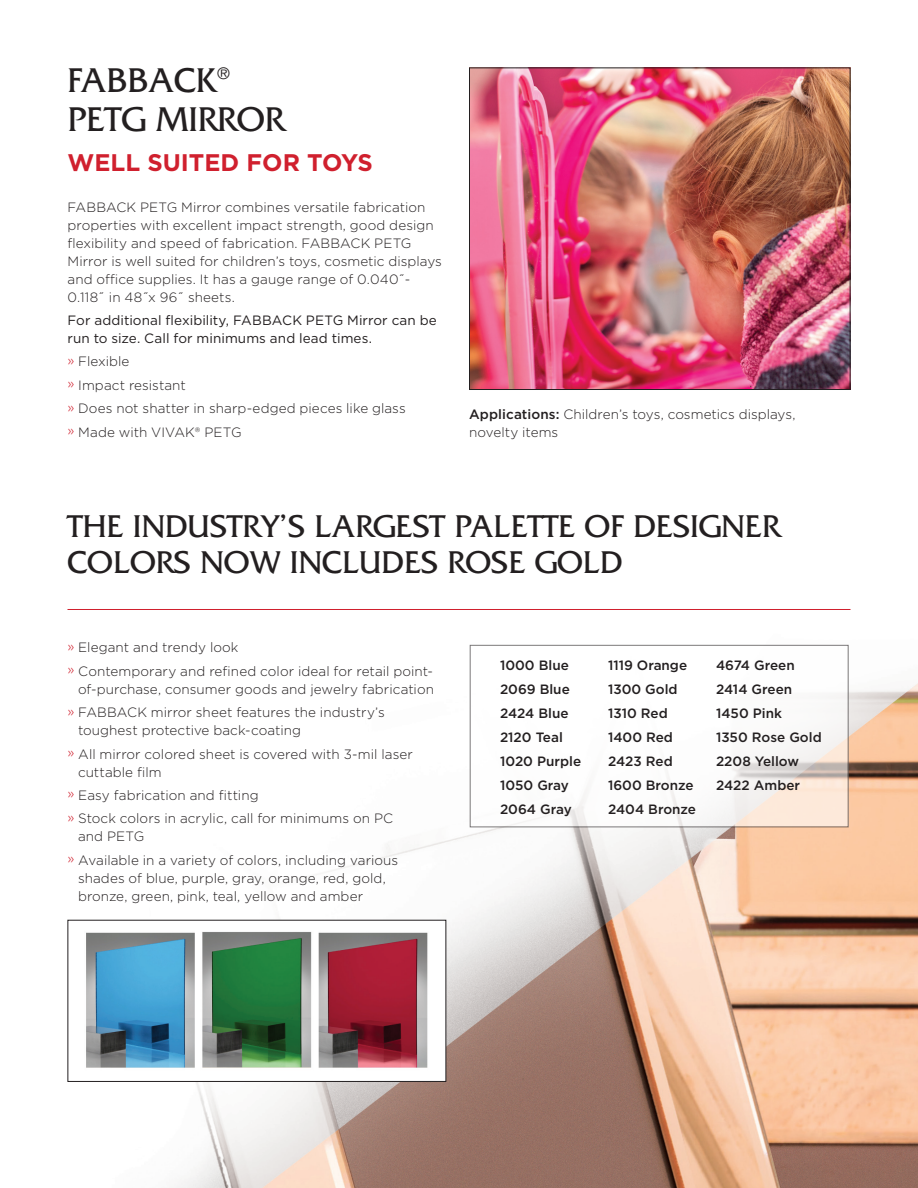
<style>
.page{position:relative;width:918px;height:1188px;background:#fff}
.page>*{position:absolute;margin:0;border:0;box-sizing:border-box;transform-origin:0 0}
.t1{font:36px/39px "Friz Quadrata Std";color:#231f20}
.t2{font:33px/36px "Friz Quadrata Std";color:#231f20}
.t3{font:700 24px "Gotham";color:#d0202e}
.t4{font:300 13.5px/18px "Gotham";letter-spacing:.005em;color:#231f20}
.t5{font:500 13.5px "Gotham";color:#231f20}
.t6{font:13.5px/18px "Gotham";letter-spacing:.005em;color:#231f20}
.s1{color:#d0202e}
.s2{font-weight:500}
</style>
<div class="page">
<img style="left:67px;top:609px;width:851px;height:579px">
<img style="left:471px;top:70px;width:377px;height:318px">
<div style="left:469px;top:68px;width:381px;height:322px;border:1px solid #231f20"></div>
<hr style="left:68px;top:609px;width:782px;height:1px;background:#d0202e">
<div style="left:470px;top:645px;width:378px;height:182px;background:#fff"></div>
<img style="left:70px;top:922px;width:374px;height:158px">
<div style="left:68px;top:920px;width:378px;height:162px;border:1px solid #231f20"></div>
<p class="t1" style="left:68px;top:61px;width:218px">FABBACK<sup>®<br></sup>PETG MIRROR</p>
<p class="t3" style="left:68px;top:147px;width:307px">WELL SUITED FOR TOYS</p>
<p class="t4" style="left:68px;top:198px;width:376px">FABBACK PETG Mirror combines versatile fabrication properties with excellent impact strength, good design flexibility and speed of fabrication. FABBACK PETG Mirror is well suited for children’s toys, cosmetic displays and office supplies. It has a gauge range of 0.040˝- 0.118˝ in 48˝x 96˝ sheets.</p>
<p class="t6" style="left:68px;top:311px;width:371px">For additional flexibility, FABBACK PETG Mirror can be run to size. Call for minimums and lead times.</p>
<p class="t4" style="left:68px;top:352px;width:63px"><span class="s1">»</span> Flexible</p>
<p class="t4" style="left:68px;top:376px;width:120px"><span class="s1">»</span> Impact resistant</p>
<p class="t4" style="left:68px;top:399px;width:340px"><span class="s1">»</span> Does not shatter in sharp-edged pieces like glass</p>
<p class="t4" style="left:68px;top:423px;width:176px"><span class="s1">»</span> Made with VIVAK® PETG</p>
<p class="t4" style="left:469px;top:405px;width:328px"><span class="s2">Applications:</span> Children’s toys, cosmetics displays, novelty items</p>
<p class="t2" style="left:68px;top:508px;width:714px">THE INDUSTRY’S LARGEST PALETTE OF DESIGNER<br>COLORS NOW INCLUDES ROSE GOLD</p>
<p class="t4" style="left:68px;top:638px;width:173px"><span class="s1">»</span> Elegant and trendy look</p>
<p class="t4" style="left:68px;top:662px;width:368px;text-align:right"><span class="s1">»</span> Contemporary and refined color ideal for retail point&shy;of-purchase, consumer goods and jewelry fabrication</p>
<p class="t4" style="left:78px;top:703px;width:308px;text-indent:-11px"><span class="s1">»</span> FABBACK mirror sheet features the industry’s toughest protective back-coating</p>
<p class="t4" style="left:78px;top:744px;width:336px;text-indent:-11px"><span class="s1">»</span> All mirror colored sheet is covered with 3-mil laser cuttable film</p>
<p class="t4" style="left:68px;top:786px;width:193px"><span class="s1">»</span> Easy fabrication and fitting</p>
<p class="t4" style="left:78px;top:809px;width:317px;text-indent:-11px"><span class="s1">»</span> Stock colors in acrylic, call for minimums on PC and PETG</p>
<p class="t4" style="left:78px;top:851px;width:322px;text-indent:-11px"><span class="s1">»</span> Available in a variety of colors, including various shades of blue, purple, gray, orange, red, gold, bronze, green, pink, teal, yellow and amber</p>
<p class="t5" style="left:500px;top:656px;width:70px">1000 Blue</p>
<p class="t5" style="left:608px;top:656px;width:81px">1119 Orange</p>
<p class="t5" style="left:716px;top:656px;width:80px">4674 Green</p>
<p class="t5" style="left:500px;top:680px;width:71px">2069 Blue</p>
<p class="t5" style="left:608px;top:680px;width:71px">1300 Gold</p>
<p class="t5" style="left:716px;top:680px;width:78px">2414 Green</p>
<p class="t5" style="left:500px;top:704px;width:70px">2424 Blue</p>
<p class="t5" style="left:608px;top:704px;width:61px">1310 Red</p>
<p class="t5" style="left:716px;top:704px;width:67px">1450 Pink</p>
<p class="t5" style="left:500px;top:728px;width:64px">2120 Teal</p>
<p class="t5" style="left:608px;top:728px;width:66px">1400 Red</p>
<p class="t5" style="left:716px;top:728px;width:107px">1350 Rose Gold</p>
<p class="t5" style="left:500px;top:752px;width:83px">1020 Purple</p>
<p class="t5" style="left:608px;top:752px;width:66px">2423 Red</p>
<p class="t5" style="left:716px;top:752px;width:85px">2208 Yellow</p>
<p class="t5" style="left:500px;top:776px;width:70px">1050 Gray</p>
<p class="t5" style="left:608px;top:776px;width:87px">1600 Bronze</p>
<p class="t5" style="left:716px;top:776px;width:86px">2422 Amber</p>
<p class="t5" style="left:500px;top:800px;width:73px">2064 Gray</p>
<p class="t5" style="left:608px;top:800px;width:90px">2404 Bronze</p>
</div>
